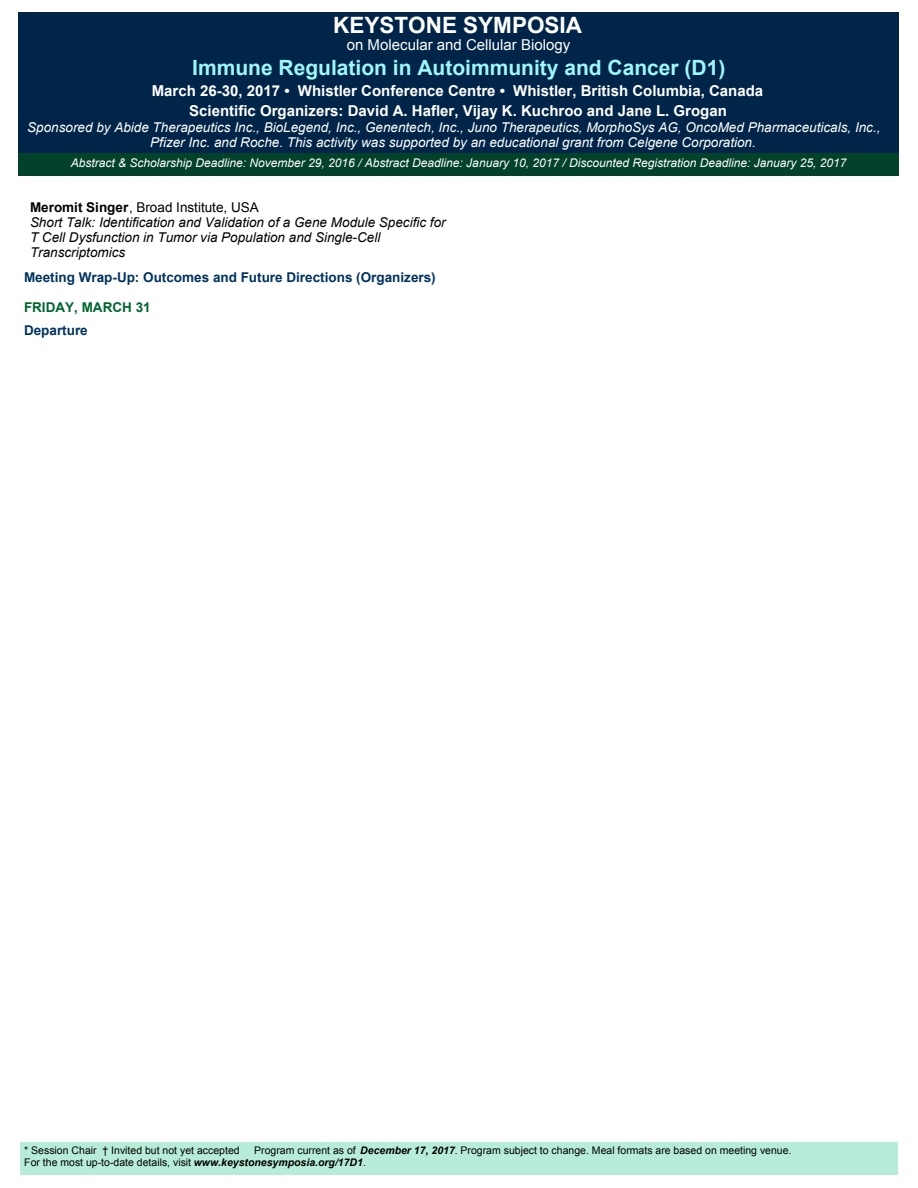
<style>
.page{position:relative;width:918px;height:1188px;background:#fff}
.page>*{position:absolute;margin:0;border:0;box-sizing:border-box;transform-origin:0 0}
.t1{font:700 22.5px "Arial";color:#fff}
.t2{font:700 21px "Arial";color:#9df7fd}
.t3{font:700 15px/19.5px "Arial";color:#fff;text-align:center}
.t4{font:15px "Arial";color:#fff}
.t5{font:italic 13.5px/15px "Arial";color:#fff;text-align:center}
.t6{font:italic 13.5px/15px "Arial";color:#000}
.t7{font:700 13.5px "Arial";color:#003260}
.t8{font:700 13.5px "Arial";color:#00652e}
.t9{font:italic 12px "Arial";color:#fff}
.t10{font:10.5px/12px "Arial";color:#000}
.s1{font-weight:700;font-style:normal}
.s2{font-style:normal}
.s3{font-weight:700;font-style:italic}
</style>
<div class="page">
<div style="left:20px;top:1142px;width:877px;height:33px;background:#b7ecd8"></div>
<div style="left:18px;top:12px;width:881px;height:141px;background:#012548"></div>
<div style="left:18px;top:153px;width:881px;height:23px;background:#02412a"></div>
<h1 class="t1" style="left:333px;top:17px;width:250px">KEYSTONE SYMPOSIA</h1>
<p class="t4" style="left:347px;top:39px;width:225px">on Molecular and Cellular Biology</p>
<h2 class="t2" style="left:192px;top:60px;width:535px">Immune Regulation in Autoimmunity and Cancer (D1)</h2>
<p class="t3" style="left:152px;top:82px;width:613px">March 26-30, 2017 • Whistler Conference Centre • Whistler, British Columbia, Canada<br>Scientific Organizers: David A. Hafler, Vijay K. Kuchroo and Jane L. Grogan</p>
<p class="t5" style="left:27px;top:121px;width:855px">Sponsored by Abide Therapeutics Inc., BioLegend, Inc., Genentech, Inc., Juno Therapeutics, MorphoSys AG, OncoMed Pharmaceuticals, Inc.,<br>Pfizer Inc. and Roche. This activity was supported by an educational grant from Celgene Corporation.</p>
<p class="t9" style="left:71px;top:158px;width:777px">Abstract &amp; Scholarship Deadline: November 29, 2016 / Abstract Deadline: January 10, 2017 / Discounted Registration Deadline: January 25, 2017</p>
<p class="t6" style="left:30px;top:200px;width:417px"><span class="s1">Meromit Singer</span><span class="s2">, Broad Institute, USA<br></span>Short Talk: Identification and Validation of a Gene Module Specific for T Cell Dysfunction in Tumor via Population and Single-Cell Transcriptomics</p>
<p class="t7" style="left:24px;top:272px;width:413px">Meeting Wrap-Up: Outcomes and Future Directions (Organizers)</p>
<p class="t8" style="left:24px;top:302px;width:128px">FRIDAY, MARCH 31</p>
<p class="t7" style="left:24px;top:325px;width:65px">Departure</p>
<p class="t10" style="left:24px;top:1145px;width:217px">* Session Chair † Invited but not yet accepted</p>
<p class="t10" style="left:24px;top:1145px;width:769px;text-indent:230px">Program current as of <span class="s3">December 17, 2017</span>. Program subject to change. Meal formats are based on meeting venue.<br>For the most up-to-date details, visit <span class="s3">www.keystonesymposia.org/17D1</span>.</p>
</div>
